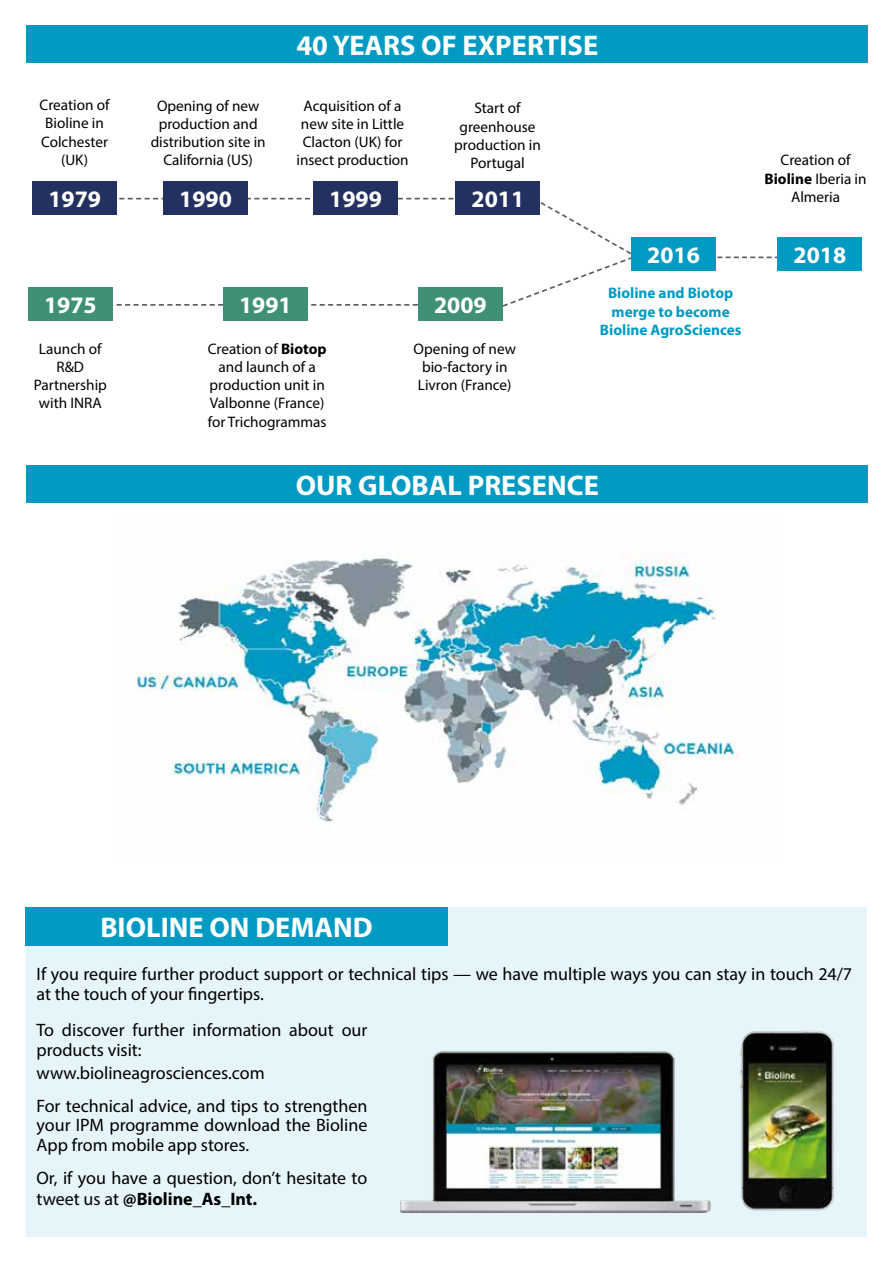
<style>
.page{position:relative;width:893px;height:1263px;background:#fff}
.page>*{position:absolute;margin:0;border:0;box-sizing:border-box;transform-origin:0 0}
.t1{font:700 28.5px "Myriad Pro";color:#fff}
.t2{font:700 23.7px "Myriad Pro";color:#fff}
.t3{font:18px/19.5px "Myriad Pro";color:#000}
.t4{font:15.3px/18.3px "Myriad Pro";color:#000;text-align:center}
.t5{font:700 15.3px/18.3px "Myriad Pro";color:#009ac3;text-align:center}
.s1{font-weight:700}
</style>
<div class="page">
<div style="left:26px;top:907px;width:841px;height:329px;background:#e6f5f9"></div>
<img style="left:401px;top:1051px;width:292px;height:162px">
<img style="left:693px;top:1030px;width:141px;height:183px">
<div style="left:26px;top:26px;width:842px;height:37px;background:#009ac3"></div>
<svg style="left:715px;top:257px;width:63px;height:1px"></svg>
<svg style="left:32px;top:196px;width:599px;height:115px"></svg>
<div style="left:33px;top:181px;width:84px;height:34px;background:#243060"></div>
<div style="left:164px;top:182px;width:84px;height:33px;background:#243060"></div>
<div style="left:314px;top:182px;width:84px;height:33px;background:#243060"></div>
<div style="left:456px;top:181px;width:84px;height:34px;background:#243060"></div>
<div style="left:28px;top:287px;width:84px;height:34px;background:#3f9076"></div>
<div style="left:223px;top:287px;width:84px;height:34px;background:#3f9076"></div>
<div style="left:418px;top:287px;width:84px;height:34px;background:#3f9076"></div>
<div style="left:631px;top:237px;width:84px;height:34px;background:#009ac3"></div>
<div style="left:778px;top:237px;width:84px;height:34px;background:#009ac3"></div>
<div style="left:26px;top:466px;width:842px;height:37px;background:#009ac3"></div>
<div style="left:26px;top:907px;width:422px;height:39px;background:#009ac3"></div>
<img style="left:136px;top:554px;width:603px;height:268px">
<p class="t4" style="left:40px;top:96px;width:72px">Creation of<br>Bioline in<br>Colchester (UK)</p>
<p class="t4" style="left:151px;top:96px;width:117px">Opening of new production and distribution site in<br>California (US)</p>
<h2 class="t2" style="left:179px;top:184px;width:54px">1990</h2>
<h2 class="t2" style="left:48px;top:183px;width:54px">1979</h2>
<h1 class="t1" style="left:296px;top:27px;width:303px">40 YEARS OF EXPERTISE</h1>
<p class="t4" style="left:296px;top:96px;width:114px">Acquisition of a new site in Little<br>Clacton (UK) for insect production</p>
<h2 class="t2" style="left:329px;top:184px;width:54px">1999</h2>
<p class="t4" style="left:454px;top:99px;width:88px">Start of greenhouse production in<br>Portugal</p>
<h2 class="t2" style="left:471px;top:183px;width:54px">2011</h2>
<p class="t4" style="left:765px;top:151px;width:104px">Creation of<br><span class="s1">Bioline</span> Iberia in<br>Almeria</p>
<h2 class="t2" style="left:647px;top:240px;width:54px">2016</h2>
<h2 class="t2" style="left:794px;top:240px;width:54px">2018</h2>
<h2 class="t2" style="left:44px;top:290px;width:54px">1975</h2>
<h2 class="t2" style="left:239px;top:290px;width:54px">1991</h2>
<h2 class="t2" style="left:434px;top:290px;width:54px">2009</h2>
<p class="t4" style="left:34px;top:339px;width:75px">Launch of<br>R&amp;D<br>Partnership with INRA</p>
<p class="t4" style="left:208px;top:339px;width:120px">Creation of <span class="s1">Biotop </span>and launch of a production unit in<br>Valbonne (France) for Trichogrammas</p>
<p class="t4" style="left:413px;top:339px;width:104px;text-align:left">Opening of new bio-factory in<br>Livron (France)</p>
<p class="t5" style="left:600px;top:283px;width:143px">Bioline and Biotop merge to become<br>Bioline AgroSciences</p>
<h1 class="t1" style="left:296px;top:467px;width:305px">OUR GLOBAL PRESENCE</h1>
<h1 class="t1" style="left:100px;top:909px;width:274px">BIOLINE ON DEMAND</h1>
<p class="t3" style="left:37px;top:964px;width:817px">If you require further product support or technical tips — we have multiple ways you can stay in touch 24/7 at the touch of your fingertips.</p>
<p class="t3" style="left:37px;top:1020px;width:332px">To discover further information about our products visit:</p>
<p class="t3" style="left:37px;top:1057px;width:332px;line-height:32.2px">www.biolineagrosciences.com<br>For technical advice, and tips to strengthen</p>
<p class="t3" style="left:37px;top:1115px;width:332px">your IPM programme download the Bioline<br>App from mobile app stores.</p>
<p class="t3" style="left:37px;top:1167px;width:332px;line-height:21px">Or, if you have a question, don’t hesitate to tweet us at <span class="s1">@Bioline_As_Int.</span></p>
</div>
